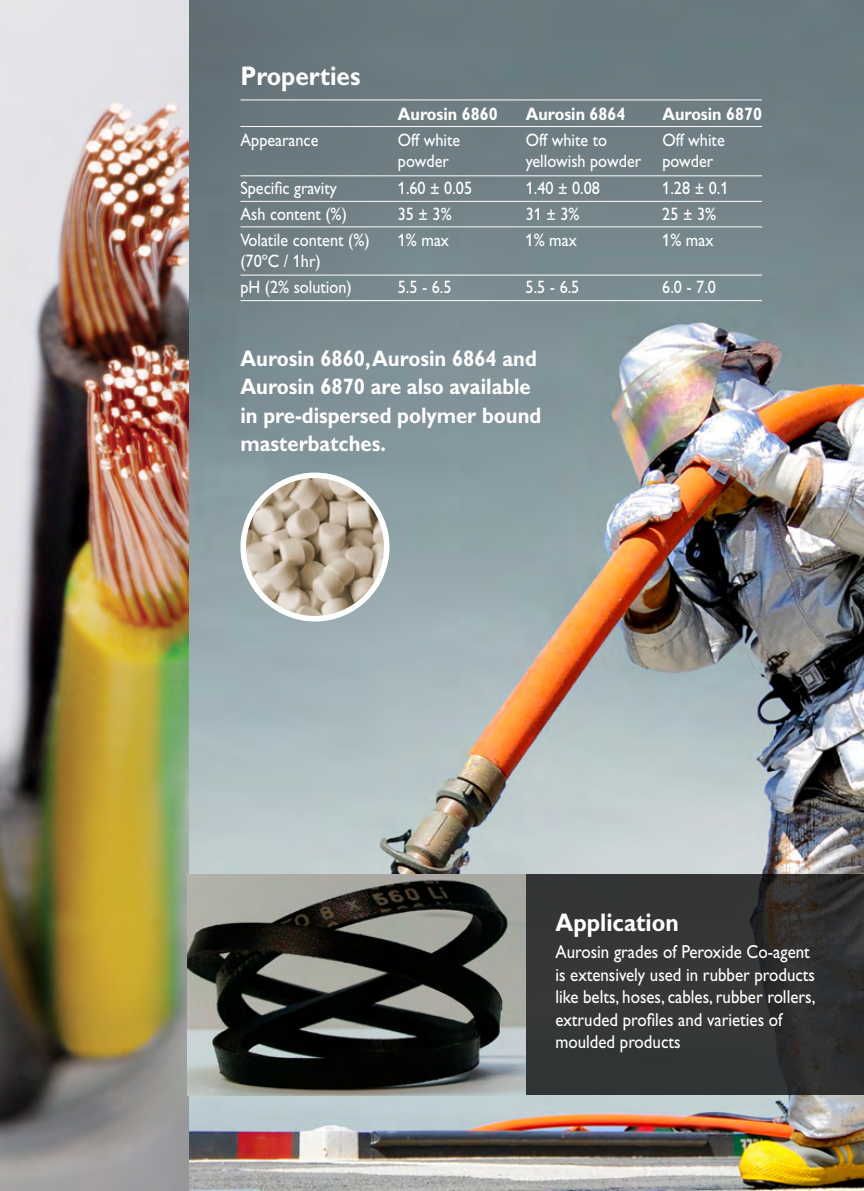
<style>
.page{position:relative;width:864px;height:1191px;background:#fff}
.page>*{position:absolute;margin:0;border:0;box-sizing:border-box;transform-origin:0 0}
.t1{font:700 27px "Gill Alt One";color:#fff;scale:.9 1}
.t2{font:700 25.5px "Gill Alt One";color:#fff;scale:.9 1}
.t3{font:700 22.5px/28.5px "Gill Alt One";color:#fff;scale:.9 1}
.t4{font:18.75px/22.5px "Gill Alt One";color:#fff;scale:.9 1}
.t5{font:18px/26.5px "Gill Alt One";color:#fff;scale:.9 1}
.t6{font:700 18px "Gill Alt One";color:#fff;scale:.9 1}
</style>
<div class="page">
<img style="left:188px;top:0;width:675px;height:1191px">
<img style="left:0;top:0;width:188px;height:1191px">
<svg style="left:525px;top:874px;width:338px;height:221px;background:#323434"></svg>
<img style="left:187px;top:874px;width:338px;height:221px">
<img style="left:243px;top:475px;width:143px;height:143px;border-radius:72px">
<div style="left:240px;top:472px;width:149px;height:149px;border:6px solid #fff;border-radius:50%"></div>
<hr style="left:240px;top:126px;width:521px;height:1px;background:#fff">
<hr style="left:240px;top:100px;width:521px;height:1px;background:#fff">
<hr style="left:240px;top:175px;width:521px;height:1px;background:#fff">
<hr style="left:240px;top:201px;width:521px;height:1px;background:#fff">
<hr style="left:240px;top:226px;width:521px;height:1px;background:#fff">
<hr style="left:240px;top:275px;width:521px;height:1px;background:#fff">
<hr style="left:240px;top:300px;width:521px;height:1px;background:#fff">
<h1 class="t1" style="left:240px;top:59px;width:135px">Properties</h1>
<p class="t6" style="left:398px;top:103px;width:112px">Aurosin 6860</p>
<p class="t6" style="left:525px;top:103px;width:112px">Aurosin 6864</p>
<p class="t6" style="left:662px;top:103px;width:112px">Aurosin 6870</p>
<p class="t5" style="left:240px;top:127px;width:88px">Appearance</p>
<p class="t5" style="left:398px;top:127px;width:71px">Off white</p>
<p class="t5" style="left:525px;top:127px;width:92px">Off white to</p>
<p class="t5" style="left:662px;top:127px;width:71px">Off white</p>
<p class="t5" style="left:398px;top:148px;width:58px">powder</p>
<p class="t5" style="left:525px;top:148px;width:210px">yellowish powder powder</p>
<p class="t5" style="left:240px;top:175px;width:109px">Specific gravity</p>
<p class="t5" style="left:398px;top:175px;width:84px">1.60 ± 0.05</p>
<p class="t5" style="left:525px;top:175px;width:84px">1.40 ± 0.08</p>
<p class="t5" style="left:662px;top:175px;width:75px">1.28 ± 0.1</p>
<p class="t5" style="left:240px;top:201px;width:120px">Ash content (%)</p>
<p class="t5" style="left:397px;top:201px;width:61px">35 ± 3%</p>
<p class="t5" style="left:525px;top:201px;width:61px">31 ± 3%</p>
<p class="t5" style="left:662px;top:201px;width:61px">25 ± 3%</p>
<p class="t5" style="left:240px;top:226px;width:145px">Volatile content (%)</p>
<p class="t5" style="left:397px;top:226px;width:58px">1% max</p>
<p class="t5" style="left:525px;top:226px;width:58px">1% max</p>
<p class="t5" style="left:662px;top:226px;width:58px">1% max</p>
<p class="t5" style="left:240px;top:247px;width:125px">(70ºC / 1hr)<br>pH (2% solution)</p>
<p class="t5" style="left:397px;top:274px;width:61px">5.5 - 6.5</p>
<p class="t5" style="left:525px;top:274px;width:61px">5.5 - 6.5</p>
<p class="t5" style="left:662px;top:274px;width:61px">6.0 - 7.0</p>
<p class="t3" style="left:240px;top:344px;width:335px">Aurosin 6860, Aurosin 6864 and<br>Aurosin 6870 are also available in pre-dispersed polymer bound masterbatches.</p>
<h2 class="t2" style="left:555px;top:907px;width:139px">Application</h2>
<p class="t4" style="left:555px;top:940px;width:290px">Aurosin grades of Peroxide Co-agent is extensively used in rubber products like belts, hoses, cables, rubber rollers, extruded profiles and varieties of moulded products</p>
</div>
